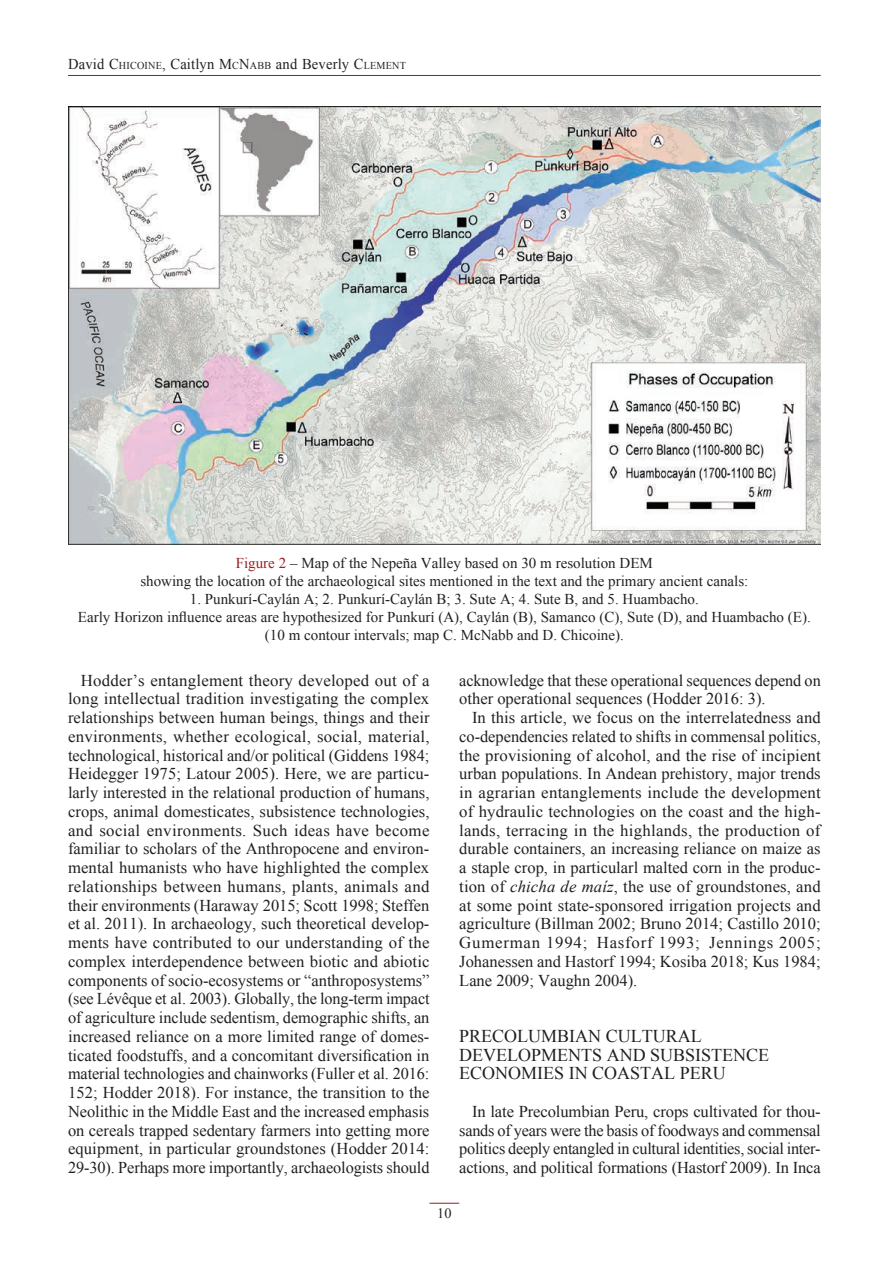
<style>
.page{position:relative;width:893px;height:1263px;background:#fff}
.page>*{position:absolute;margin:0;border:0;box-sizing:border-box;transform-origin:0 0}
.T_a{font:18px/18.8px "Times New Roman";color:#231f20}
.txt_Normal{font:16.5px/18.8px "Times New Roman";letter-spacing:-.005em;color:#231f20;text-align:justify}
.txt_Normal_sa{font:16.5px/18.8px "Times New Roman";letter-spacing:-.01em;color:#231f20;text-align:justify}
.titre_figure{font:15px/18px "Times New Roman";color:#231f20;text-align:center}
.t1{font:14.25px "Times New Roman";color:#231f20}
.s1{font-style:inherit}
.s2{font-size:10.5px}
.s3{color:#9c1e1f}
.s4{font-style:italic}
</style>
<div class="page">
<hr style="left:68px;top:75px;width:753px;height:1px;background:#9c1e1f">
<hr style="left:429px;top:1203px;width:30px;height:1px;background:#9c1e1f">
<img style="left:68px;top:106px;width:753px;height:439px">
<p class="titre_figure" style="left:68px;top:55px;width:339px">David <span class="s1">C</span><span class="s2">HICOINE</span>, Caitlyn <span class="s1">M</span><span class="s2">C</span><span class="s1">N</span><span class="s2">ABB</span> and Beverly <span class="s1">C</span><span class="s2">LEMENT</span></p>
<p class="titre_figure" style="left:140px;top:554px;width:610px"><span class="s3">Figure 2</span> – Map of the Nepeña Valley based on 30 m resolution DEM<br>showing the location of the archaeological sites mentioned in the text and the primary ancient canals:</p>
<p class="titre_figure" style="left:78px;top:590px;width:734px">1. Punkurí-Caylán A; 2. Punkurí-Caylán B; 3. Sute A; 4. Sute B, and 5. Huambacho.<br>Early Horizon influence areas are hypothesized for Punkurí (A), Caylán (B), Samanco (C), Sute (D), and Huambacho (E). (10 m contour intervals; map C. McNabb and D. Chicoine).</p>
<p class="txt_Normal" style="left:68px;top:670px;width:363px;text-indent:13px">Hodder’s entanglement theory developed out of a long intellectual tradition investigating the complex relationships between human beings, things and their environments, whether ecological, social, material, technological, historical and/or political (Giddens 1984; Heidegger 1975; Latour 2005). Here, we are particu&shy;larly interested in the relational production of humans, crops, animal domesticates, subsistence technologies, and social environments. Such ideas have become familiar to scholars of the Anthropocene and environ&shy;mental humanists who have highlighted the complex relationships between humans, plants, animals and their environments (Haraway 2015; Scott 1998; Steffen et al. 2011). In archaeology, such theoretical develop&shy;ments have contributed to our understanding of the complex interdependence between biotic and abiotic components of socio-ecosystems or “anthroposystems” (see Lévêque et al. 2003). Globally, the long-term impact of agriculture include sedentism, demographic shifts, an increased reliance on a more limited range of domes&shy;ticated foodstuffs, and a concomitant diversification in material technologies and chainworks (Fuller et al. 2016:<br>152; Hodder 2018). For instance, the transition to the Neolithic in the Middle East and the increased emphasis on cereals trapped sedentary farmers into getting more equipment, in particular groundstones (Hodder 2014:<br>29-30). Perhaps more importantly, archaeologists should</p>
<p class="txt_Normal" style="left:459px;top:670px;width:363px">acknowledge that these operational sequences depend on other operational sequences (Hodder 2016: 3).</p>
<p class="txt_Normal" style="left:459px;top:708px;width:363px;text-indent:13px">In this article, we focus on the interrelatedness and co-dependencies related to shifts in commensal politics, the provisioning of alcohol, and the rise of incipient urban populations. In Andean prehistory, major trends in agrarian entanglements include the development of hydraulic technologies on the coast and the high&shy;lands, terracing in the highlands, the production of durable containers, an increasing reliance on maize as a staple crop, in particularl malted corn in the produc&shy;tion of <span class="s4">chicha de maíz</span>, the use of groundstones, and at some point state-sponsored irrigation projects and agriculture (Billman 2002; Bruno 2014; Castillo 2010; Gumerman 1994; Hasforf 1993; Jennings 2005; Johanessen and Hastorf 1994; Kosiba 2018; Kus 1984; Lane 2009; Vaughn 2004).</p>
<p class="T_a" style="left:459px;top:1026px;width:311px">PRECOLUMBIAN CULTURAL<br>DEVELOPMENTS AND SUBSISTENCE<br>ECONOMIES IN COASTAL PERU</p>
<p class="txt_Normal_sa" style="left:459px;top:1102px;width:363px;text-indent:13px">In late Precolumbian Peru, crops cultivated for thou&shy;sands of years were the basis of foodways and commensal politics deeply entangled in cultural identities, social inter&shy;actions, and political formations (Hastorf 2009). In Inca</p>
<p class="t1" style="left:437px;top:1204px;width:16px">10</p>
</div>
